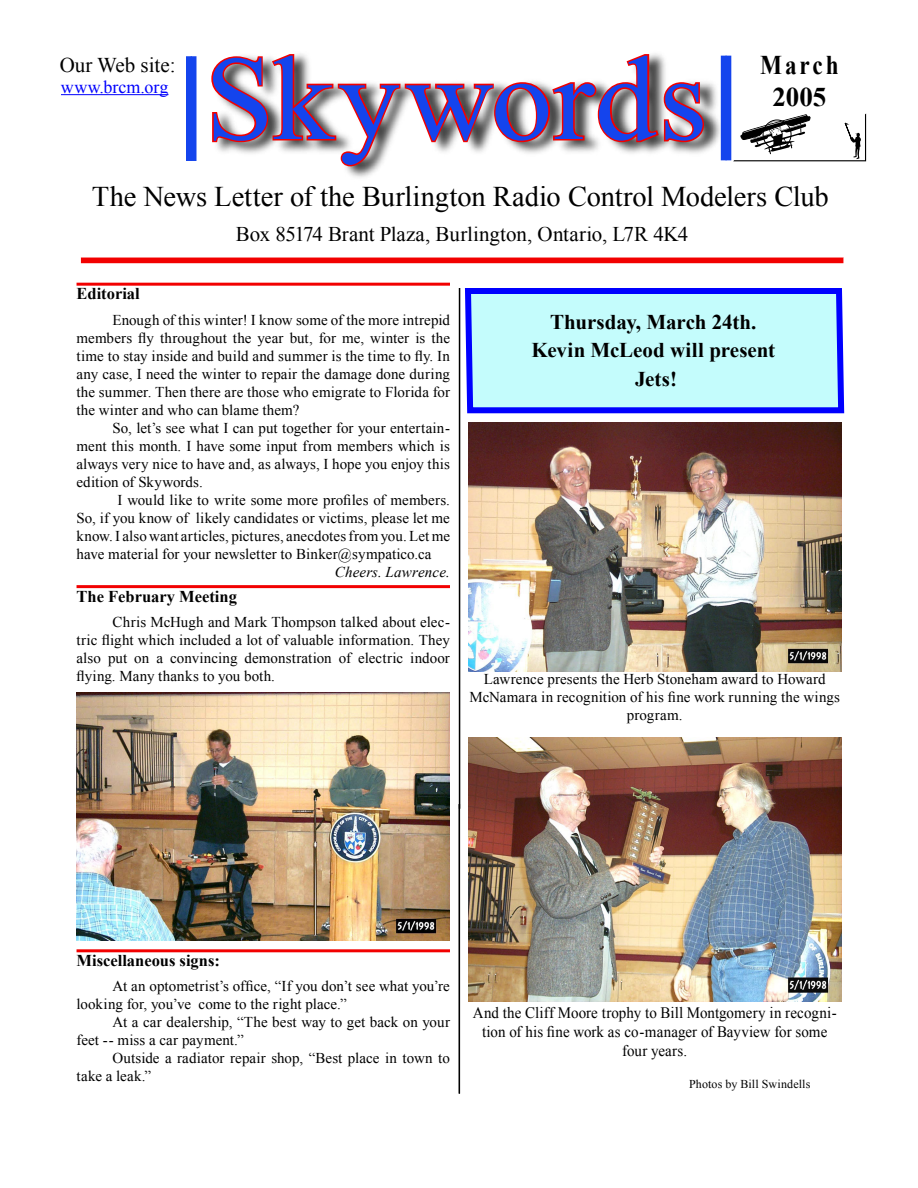
<style>
.page{position:relative;width:918px;height:1188px;background:#fff}
.page>*{position:absolute;margin:0;border:0;box-sizing:border-box;transform-origin:0 0}
.t1{font:120px "Times New Roman";letter-spacing:.005em;color:#1444ed}
.t2{font:28.5px "Times New Roman";letter-spacing:-.005em;color:#000}
.t3{font:700 27px/32.4px "Times New Roman";letter-spacing:.11em;color:#000;text-align:center;scale:.86 1}
.t4{font:21px "Times New Roman";letter-spacing:-.005em;color:#000}
.t5{font:700 21px/28.5px "Times New Roman";letter-spacing:-.005em;color:#000;text-align:center}
.t6{font:18px "Times New Roman";color:#0000fd}
.t7{font:700 16.5px "Times New Roman";color:#000}
.t8{font:15.9px/19px "Times New Roman";letter-spacing:.005em;color:#000;text-align:center;scale:.94 1}
.t9{font:15px/18px "Times New Roman";letter-spacing:.005em;color:#000;text-align:justify}
.t10{font:italic 15px "Times New Roman";letter-spacing:.01em;color:#000}
.t11{font:12px "Times New Roman";letter-spacing:.01em;color:#000}
</style>
<div class="page">
<div style="left:212px;top:50px;width:513px;height:131px;background:#000;opacity:.75"></div>
<svg style="left:211px;top:52px;width:495px;height:116px"></svg>
<div style="left:186px;top:56px;width:10px;height:105px;background:#1444ed"></div>
<div style="left:721px;top:56px;width:10px;height:104px;background:#1444ed"></div>
<div style="left:81px;top:257px;width:762px;height:6px;background:#f20000"></div>
<hr style="left:61px;top:94px;width:107px;height:1px;background:#0000fd">
<svg style="left:733px;top:114px;width:133px;height:47px"></svg>
<hr style="left:459px;top:288px;width:1px;height:521px;background:#000">
<svg style="left:465px;top:288px;width:380px;height:126px;background:#acddfc"></svg>
<hr style="left:459px;top:804px;width:1px;height:290px;background:#000">
<hr style="left:77px;top:283px;width:373px;height:3px;background:#f20000">
<hr style="left:77px;top:585px;width:373px;height:3px;background:#f20000">
<img style="left:468px;top:423px;width:373px;height:249px">
<img style="left:468px;top:738px;width:373px;height:263px">
<img style="left:77px;top:692px;width:373px;height:249px">
<hr style="left:77px;top:949px;width:373px;height:3px;background:#f20000">
<h1 class="t1" style="left:205px;top:29px;width:503px">Skywords</h1>
<h2 class="t2" style="left:92px;top:180px;width:739px">The News Letter of the Burlington Radio Control Modelers Club</h2>
<h3 class="t4" style="left:60px;top:53px;width:117px">Our Web site:</h3>
<h3 class="t3" style="left:760px;top:48px;width:93px">March<br>2005</h3>
<p class="t6" style="left:61px;top:76px;width:109px">www.brcm.org</p>
<h3 class="t4" style="left:236px;top:222px;width:454px">Box 85174 Brant Plaza, Burlington, Ontario, L7R 4K4</h3>
<p class="t7" style="left:77px;top:284px;width:65px">Editorial</p>
<p class="t9" style="left:77px;top:310px;width:375px;text-indent:36px">Enough of this winter! I know some of the more intrepid members fly throughout the year but, for me, winter is the time to stay inside and build and summer is the time to fly. In any case, I need the winter to repair the damage done during the summer. Then there are those who emigrate to Florida for the winter and who can blame them?</p>
<p class="t9" style="left:77px;top:418px;width:375px;text-indent:36px">So, let’s see what I can put together for your entertain&shy;ment this month. I have some input from members which is always very nice to have and, as always, I hope you enjoy this edition of Skywords.</p>
<p class="t9" style="left:77px;top:490px;width:375px;text-indent:41px">I would like to write some more profiles of members.<br>So, if you know of likely candidates or victims, please let me know. I also want articles, pictures, anecdotes from you. Let me have material for your newsletter to Binker@sympatico.ca</p>
<p class="t10" style="left:335px;top:563px;width:116px">Cheers. Lawrence.</p>
<p class="t7" style="left:77px;top:587px;width:162px">The February Meeting</p>
<p class="t9" style="left:77px;top:613px;width:375px;text-indent:36px">Chris McHugh and Mark Thompson talked about elec&shy;tric flight which included a lot of valuable information. They also put on a convincing demonstration of electric indoor flying. Many thanks to you both.</p>
<h3 class="t5" style="left:531px;top:307px;width:245px">Thursday, March 24th.<br>Kevin McLeod will present<br>Jets!</h3>
<p class="t9" style="left:470px;top:670px;width:372px;text-align:center">Lawrence presents the Herb Stoneham award to Howard<br>McNamara in recognition of his fine work running the wings program.</p>
<p class="t7" style="left:77px;top:951px;width:145px">Miscellaneous signs:</p>
<p class="t9" style="left:77px;top:977px;width:375px;text-indent:36px">At an optometrist’s office, “If you don’t see what you’re looking for, you’ve come to the right place.”</p>
<p class="t9" style="left:77px;top:1013px;width:375px;text-indent:36px">At a car dealership, “The best way to get back on your feet -- miss a car payment.”</p>
<p class="t9" style="left:77px;top:1049px;width:375px;text-indent:36px">Outside a radiator repair shop, “Best place in town to take a leak.”</p>
<p class="t8" style="left:473px;top:1003px;width:389px">And the Cliff Moore trophy to Bill Montgomery in recogni&shy;tion of his fine work as co-manager of Bayview for some four years.</p>
<p class="t11" style="left:689px;top:1077px;width:123px">Photos by Bill Swindells</p>
</div>
